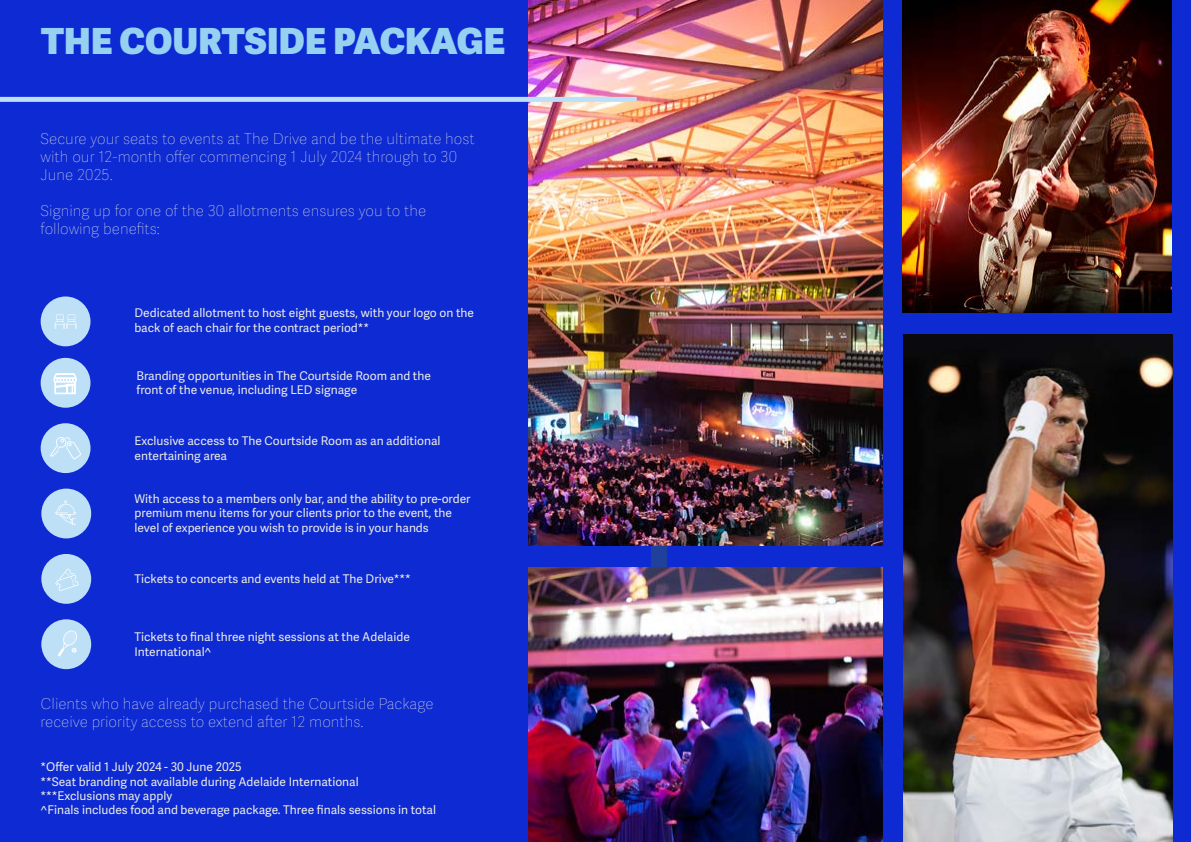
<style>
.page{position:relative;width:1191px;height:842px;background:#0d2ad3}
.page>*{position:absolute;margin:0;border:0;box-sizing:border-box;transform-origin:0 0}
.t1{font:800 36px "Adelle Sans";letter-spacing:.01em;color:#96d1f2}
.t2{font:100 15px/18px "Adelle Sans";color:#edede3}
.t3{font:12px/14.4px "Adelle Sans";color:#edede3}
</style>
<div class="page">
<div style="left:41px;top:296px;width:49px;height:50px;background:#bde0f7;border-radius:50%"></div>
<svg style="left:55px;top:314px;width:22px;height:15px"></svg>
<div style="left:41px;top:358px;width:49px;height:50px;background:#bde0f7;border-radius:50%"></div>
<svg style="left:54px;top:373px;width:23px;height:21px"></svg>
<div style="left:41px;top:554px;width:50px;height:50px;background:#bde0f7;border-radius:50%"></div>
<svg style="left:55px;top:568px;width:24px;height:23px"></svg>
<div style="left:41px;top:489px;width:50px;height:49px;background:#bde0f7;border-radius:50%"></div>
<svg style="left:55px;top:501px;width:22px;height:24px"></svg>
<div style="left:41px;top:619px;width:50px;height:50px;background:#bde0f7;border-radius:50%"></div>
<svg style="left:58px;top:630px;width:19px;height:27px"></svg>
<div style="left:41px;top:423px;width:49px;height:50px;background:#bde0f7;border-radius:50%"></div>
<svg style="left:50px;top:437px;width:31px;height:22px"></svg>
<div style="left:651px;top:452px;width:15px;height:142px;background:#20419b"></div>
<img style="left:528px;top:0;width:354px;height:545px">
<img style="left:902px;top:0;width:269px;height:312px">
<img style="left:903px;top:334px;width:269px;height:508px">
<img style="left:528px;top:567px;width:354px;height:275px">
<div style="left:0;top:97px;width:636px;height:5px;background:#bde0f7"></div>
<h1 class="t1" style="left:41px;top:18px;width:466px">THE COURTSIDE PACKAGE</h1>
<p class="t2" style="left:41px;top:130px;width:435px">Secure your seats to events at The Drive and be the ultimate host with our 12-month offer commencing 1 July 2024 through to 30<br>June 2025.</p>
<p class="t2" style="left:41px;top:202px;width:387px">Signing up for one of the 30 allotments ensures you to the following benefits:</p>
<p class="t3" style="left:134px;top:306px;width:341px">Dedicated allotment to host eight guests, with your logo on the back of each chair for the contract period**</p>
<p class="t3" style="left:136px;top:369px;width:296px">Branding opportunities in The Courtside Room and the front of the venue, including LED signage</p>
<p class="t3" style="left:134px;top:434px;width:307px">Exclusive access to The Courtside Room as an additional entertaining area</p>
<p class="t3" style="left:134px;top:492px;width:338px">With access to a members only bar, and the ability to pre-order premium menu items for your clients prior to the event, the level of experience you wish to provide is in your hands</p>
<p class="t3" style="left:134px;top:572px;width:278px">Tickets to concerts and events held at The Drive***</p>
<p class="t3" style="left:134px;top:630px;width:277px">Tickets to final three night sessions at the Adelaide<br>International^</p>
<p class="t2" style="left:41px;top:695px;width:394px">Clients who have already purchased the Courtside Package receive priority access to extend after 12 months.</p>
<p class="t3" style="left:41px;top:760px;width:397px">*Offer valid 1 July 2024 - 30 June 2025<br>**Seat branding not available during Adelaide International ***Exclusions may apply<br>^Finals includes food and beverage package. Three finals sessions in total</p>
</div>
